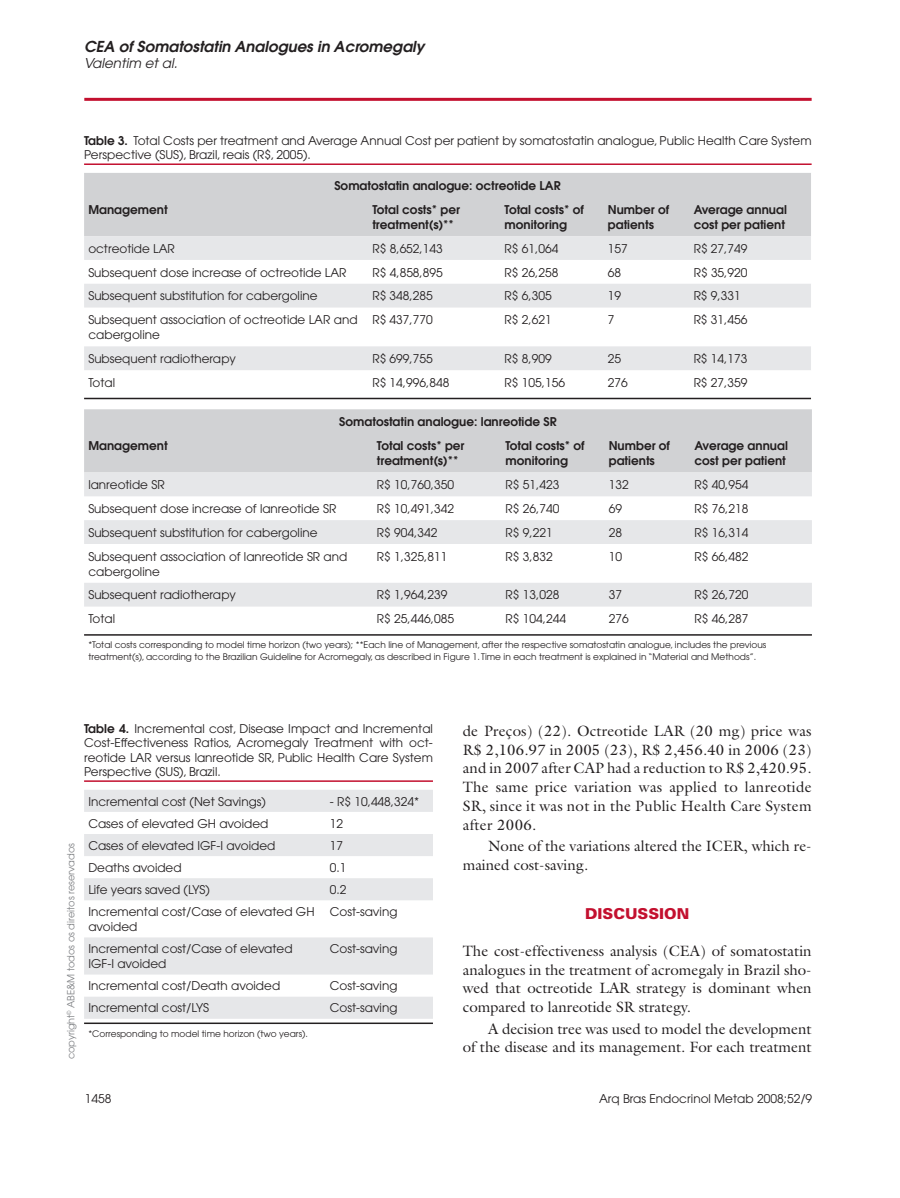
<style>
.page{position:relative;width:900px;height:1198px;background:#fff}
.page>*{position:absolute;margin:0;border:0;box-sizing:border-box;transform-origin:0 0}
.t1{font:15px/18.8px "Galliard";color:#231f20;text-align:justify}
.t2{font:italic 600 15px "Avant Garde";color:#231f20}
.t3{font:900 15px "Univers";color:#c3102f}
.t4{font:italic 13.5px "Avant Garde";color:#231f20}
.t5{font:12px/14.4px "Avant Garde";color:#231f20}
.t6{font:600 12px/15px "Avant Garde";color:#231f20}
.t7{font:9.9px "Avant Garde";letter-spacing:-.01em;color:#808285}
.t8{font:9px/11.2px "Avant Garde";color:#231f20}
.s1{font-weight:600}
</style>
<div class="page">
<hr style="left:84px;top:98px;width:727px;height:3px;background:#c3102f">
<hr style="left:84px;top:163px;width:727px;height:2px;background:#c3102f">
<div style="left:84px;top:173px;width:727px;height:63px;background:#d1d2d4"></div>
<svg style="left:84px;top:236px;width:727px;height:134px;fill:#e6e7e9"></svg>
<hr style="left:84px;top:397px;width:727px;height:2px;background:#231f20">
<div style="left:84px;top:409px;width:727px;height:63px;background:#d1d2d4"></div>
<svg style="left:84px;top:472px;width:727px;height:134px;fill:#e6e7e9"></svg>
<hr style="left:84px;top:634px;width:727px;height:1px;background:#231f20">
<hr style="left:84px;top:780px;width:349px;height:1px;background:#c3102f">
<svg style="left:84px;top:790px;width:349px;height:228px"></svg>
<div style="left:84px;top:878px;width:349px;height:22px;background:#e6e7e9"></div>
<hr style="left:84px;top:1022px;width:349px;height:1px;background:#231f20">
<p class="t2" style="left:84px;top:41px;width:342px">CEA of Somatostatin Analogues in Acromegaly</p>
<p class="t4" style="left:84px;top:58px;width:95px">Valentim et al.</p>
<p class="t5" style="left:84px;top:134px;width:729px"><span class="s1">Table 3.</span> Total Costs per treatment and Average Annual Cost per patient by somatostatin analogue, Public Health Care System<br>Perspective (SUS), Brazil, reais (R$, 2005).</p>
<p class="t6" style="left:334px;top:179px;width:228px">Somatostatin analogue: octreotide LAR</p>
<p class="t6" style="left:88px;top:203px;width:81px">Management</p>
<p class="t6" style="left:372px;top:203px;width:89px">Total costs* per treatment(s)**</p>
<p class="t6" style="left:504px;top:203px;width:81px">Total costs* of monitoring</p>
<p class="t6" style="left:607px;top:203px;width:63px">Number of patients</p>
<p class="t6" style="left:693px;top:203px;width:95px">Average annual cost per patient</p>
<p class="t5" style="left:88px;top:242px;width:88px">octreotide LAR</p>
<p class="t5" style="left:372px;top:242px;width:72px">R$ 8,652,143</p>
<p class="t5" style="left:504px;top:242px;width:55px">R$ 61,064</p>
<p class="t5" style="left:607px;top:242px;width:21px">157</p>
<p class="t5" style="left:693px;top:242px;width:55px">R$ 27,749</p>
<p class="t5" style="left:88px;top:266px;width:260px">Subsequent dose increase of octreotide LAR</p>
<p class="t5" style="left:372px;top:266px;width:72px">R$ 4,858,895</p>
<p class="t5" style="left:504px;top:266px;width:55px">R$ 26,258</p>
<p class="t5" style="left:608px;top:266px;width:15px">68</p>
<p class="t5" style="left:693px;top:266px;width:55px">R$ 35,920</p>
<p class="t5" style="left:88px;top:290px;width:231px">Subsequent substitution for cabergoline</p>
<p class="t5" style="left:372px;top:290px;width:62px">R$ 348,285</p>
<p class="t5" style="left:504px;top:290px;width:49px">R$ 6,305</p>
<p class="t5" style="left:607px;top:290px;width:15px">19</p>
<p class="t5" style="left:693px;top:290px;width:49px">R$ 9,331</p>
<p class="t5" style="left:88px;top:313px;width:271px;line-height:15px">Subsequent association of octreotide LAR and cabergoline</p>
<p class="t5" style="left:372px;top:313px;width:62px">R$ 437,770</p>
<p class="t5" style="left:504px;top:313px;width:49px">R$ 2,621</p>
<p class="t5" style="left:607px;top:313px;width:8px">7</p>
<p class="t5" style="left:693px;top:313px;width:55px">R$ 31,456</p>
<p class="t5" style="left:88px;top:352px;width:149px">Subsequent radiotherapy</p>
<p class="t5" style="left:372px;top:352px;width:62px">R$ 699,755</p>
<p class="t5" style="left:504px;top:352px;width:49px">R$ 8,909</p>
<p class="t5" style="left:607px;top:352px;width:15px">25</p>
<p class="t5" style="left:693px;top:352px;width:55px">R$ 14,173</p>
<p class="t5" style="left:88px;top:376px;width:28px">Total</p>
<p class="t5" style="left:372px;top:376px;width:79px">R$ 14,996,848</p>
<p class="t5" style="left:504px;top:376px;width:62px">R$ 105,156</p>
<p class="t5" style="left:607px;top:376px;width:21px">276</p>
<p class="t5" style="left:693px;top:376px;width:55px">R$ 27,359</p>
<p class="t6" style="left:339px;top:415px;width:219px">Somatostatin analogue: lanreotide SR</p>
<p class="t6" style="left:88px;top:439px;width:81px">Management</p>
<p class="t6" style="left:377px;top:439px;width:89px">Total costs* per treatment(s)**</p>
<p class="t6" style="left:505px;top:439px;width:81px">Total costs* of monitoring</p>
<p class="t6" style="left:608px;top:439px;width:63px">Number of patients</p>
<p class="t6" style="left:694px;top:439px;width:95px">Average annual cost per patient</p>
<p class="t5" style="left:88px;top:478px;width:78px">lanreotide SR</p>
<p class="t5" style="left:377px;top:478px;width:79px">R$ 10,760,350</p>
<p class="t5" style="left:505px;top:478px;width:55px">R$ 51,423</p>
<p class="t5" style="left:608px;top:478px;width:21px">132</p>
<p class="t5" style="left:694px;top:478px;width:55px">R$ 40,954</p>
<p class="t5" style="left:88px;top:502px;width:249px">Subsequent dose increase of lanreotide SR</p>
<p class="t5" style="left:377px;top:502px;width:79px">R$ 10,491,342</p>
<p class="t5" style="left:505px;top:502px;width:55px">R$ 26,740</p>
<p class="t5" style="left:608px;top:502px;width:15px">69</p>
<p class="t5" style="left:694px;top:502px;width:55px">R$ 76,218</p>
<p class="t5" style="left:88px;top:526px;width:231px">Subsequent substitution for cabergoline</p>
<p class="t5" style="left:377px;top:526px;width:62px">R$ 904,342</p>
<p class="t5" style="left:505px;top:526px;width:49px">R$ 9,221</p>
<p class="t5" style="left:608px;top:526px;width:15px">28</p>
<p class="t5" style="left:694px;top:526px;width:55px">R$ 16,314</p>
<p class="t5" style="left:88px;top:549px;width:260px;line-height:15px">Subsequent association of lanreotide SR and cabergoline</p>
<p class="t5" style="left:377px;top:550px;width:72px">R$ 1,325,811</p>
<p class="t5" style="left:505px;top:550px;width:49px">R$ 3,832</p>
<p class="t5" style="left:608px;top:550px;width:15px">10</p>
<p class="t5" style="left:694px;top:550px;width:55px">R$ 66,482</p>
<p class="t5" style="left:88px;top:588px;width:149px">Subsequent radiotherapy</p>
<p class="t5" style="left:377px;top:588px;width:72px">R$ 1,964,239</p>
<p class="t5" style="left:505px;top:588px;width:55px">R$ 13,028</p>
<p class="t5" style="left:608px;top:588px;width:15px">37</p>
<p class="t5" style="left:694px;top:588px;width:55px">R$ 26,720</p>
<p class="t5" style="left:88px;top:612px;width:28px">Total</p>
<p class="t5" style="left:377px;top:612px;width:79px">R$ 25,446,085</p>
<p class="t5" style="left:505px;top:612px;width:62px">R$ 104,244</p>
<p class="t5" style="left:608px;top:612px;width:21px">276</p>
<p class="t5" style="left:694px;top:612px;width:55px">R$ 46,287</p>
<p class="t8" style="left:88px;top:640px;width:679px">*Total costs corresponding to model time horizon (two years); **Each line of Management, after the respective somatostatin analogue, includes the previous treatment(s), according to the Brazilian Guideline for Acromegaly, as described in Figure 1. Time in each treatment is explained in “Material and Methods”.</p>
<p class="t5" style="left:84px;top:722px;width:350px;text-align:justify"><span class="s1">Table 4.</span> Incremental cost, Disease Impact and Incremental Cost-Effectiveness Ratios, Acromegaly Treatment with oct&shy;reotide LAR versus lanreotide SR, Public Health Care System Perspective (SUS), Brazil.</p>
<p class="t5" style="left:88px;top:794px;width:179px">Incremental cost (Net Savings)</p>
<p class="t5" style="left:330px;top:794px;width:91px">- R$ 10,448,324*</p>
<p class="t5" style="left:88px;top:816px;width:181px">Cases of elevated GH avoided</p>
<p class="t5" style="left:330px;top:816px;width:15px">12</p>
<p class="t5" style="left:88px;top:839px;width:188px">Cases of elevated IGF-I avoided</p>
<p class="t5" style="left:330px;top:839px;width:15px">17</p>
<p class="t5" style="left:88px;top:861px;width:95px">Deaths avoided</p>
<p class="t5" style="left:330px;top:861px;width:18px">0.1</p>
<p class="t5" style="left:88px;top:883px;width:123px">Life years saved (LYS)</p>
<p class="t5" style="left:330px;top:883px;width:18px">0.2</p>
<p class="t5" style="left:88px;top:905px;width:228px;line-height:15px">Incremental cost/Case of elevated GH avoided</p>
<p class="t5" style="left:330px;top:905px;width:69px">Cost-saving</p>
<p class="t5" style="left:88px;top:942px;width:206px;line-height:15px">Incremental cost/Case of elevated<br>IGF-I avoided</p>
<p class="t5" style="left:330px;top:942px;width:69px">Cost-saving</p>
<p class="t5" style="left:88px;top:979px;width:193px">Incremental cost/Death avoided</p>
<p class="t5" style="left:330px;top:979px;width:69px">Cost-saving</p>
<p class="t5" style="left:88px;top:1001px;width:122px">Incremental cost/LYS</p>
<p class="t5" style="left:330px;top:1001px;width:69px">Cost-saving</p>
<p class="t8" style="left:88px;top:1028px;width:221px">*Corresponding to model time horizon (two years).</p>
<p class="t7" style="left:67px;top:1058px;width:217px;rotate:-90deg">copyright<sup>©</sup> ABE&amp;M todos os direitos reservados</p>
<p class="t1" style="left:462px;top:722px;width:350px">de Preços) (22). Octreotide LAR (20 mg) price was R$ 2,106.97 in 2005 (23), R$ 2,456.40 in 2006 (23) and in 2007 after CAP had a reduction to R$ 2,420.95.<br>The same price variation was applied to lanreotide SR, since it was not in the Public Health Care System after 2006.</p>
<p class="t1" style="left:462px;top:837px;width:350px;text-indent:26px">None of the variations altered the ICER, which re&shy;mained cost-saving.</p>
<p class="t3" style="left:585px;top:907px;width:106px">DISCUSSION</p>
<p class="t1" style="left:462px;top:942px;width:350px">The cost-effectiveness analysis (CEA) of somatostatin analogues in the treatment of acromegaly in Brazil sho&shy;wed that octreotide LAR strategy is dominant when compared to lanreotide SR strategy.</p>
<p class="t1" style="left:462px;top:1020px;width:350px;text-align:right">A decision tree was used to model the development<br>of the disease and its management. For each treatment</p>
<p class="t5" style="left:85px;top:1092px;width:28px">1458</p>
<p class="t5" style="left:599px;top:1092px;width:215px">Arq Bras Endocrinol Metab 2008;52/9</p>
</div>
